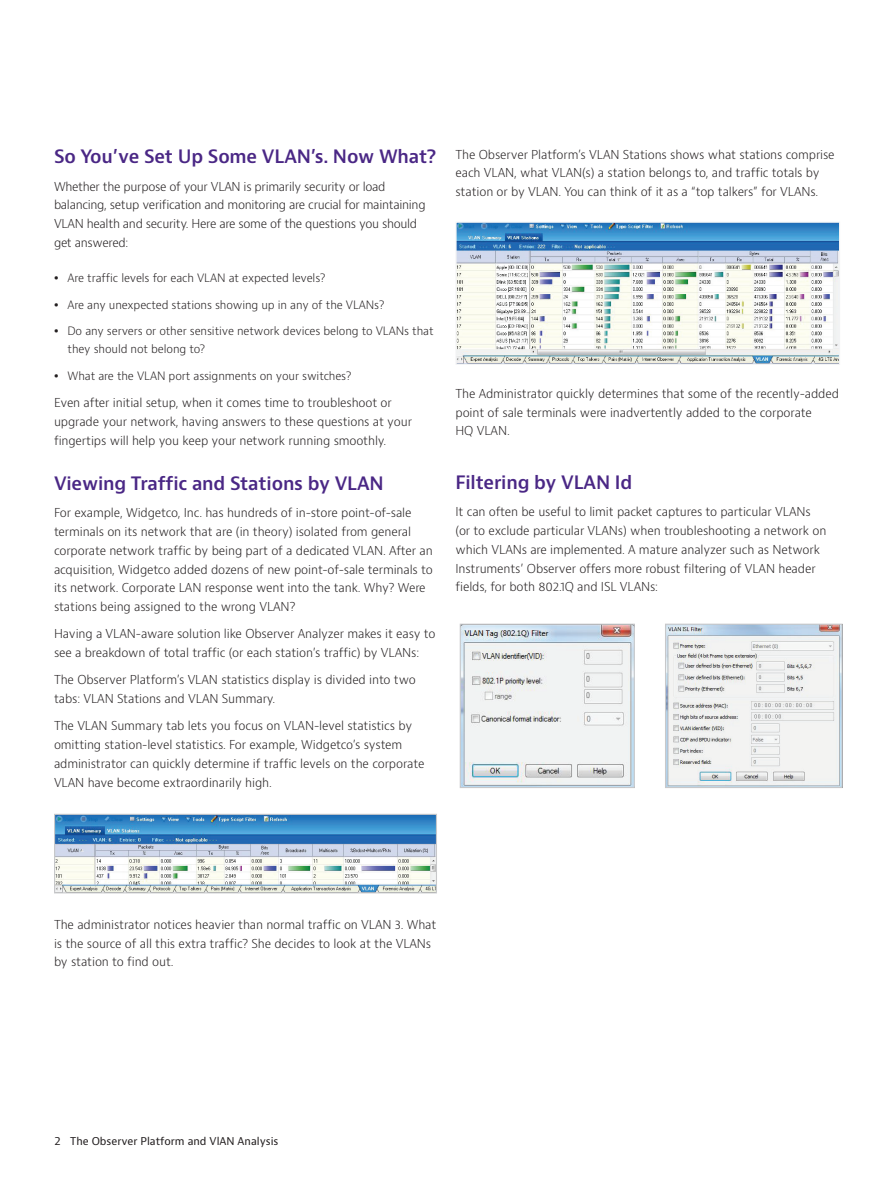
<style>
.page{position:relative;width:893px;height:1191px;background:#fff}
.page>*{position:absolute;margin:0;border:0;box-sizing:border-box;transform-origin:0 0}
.t1{font:600 18px "Bernino Sans";letter-spacing:-.01em;color:#4a2785}
.t2{font:300 12px/18.8px "Bernino Sans";letter-spacing:-.01em;color:#231f20}
.t3{font:300 11.25px/18px "Bernino Sans";letter-spacing:-.01em;color:#231f20}
.t4{font:10.5px "Bernino Sans";color:#231f20}
</style>
<div class="page">
<img style="left:56px;top:815px;width:379px;height:76px">
<div style="left:54px;top:813px;width:383px;height:80px;border:1px solid #c7c8ca"></div>
<img style="left:457px;top:224px;width:381px;height:139px">
<div style="left:455px;top:222px;width:385px;height:143px;border:1px solid #f2f3f4"></div>
<img style="left:462px;top:625px;width:171px;height:161px">
<div style="left:460px;top:623px;width:175px;height:165px;border:1px solid #c7c8ca"></div>
<img style="left:667px;top:625px;width:174px;height:161px">
<div style="left:665px;top:623px;width:178px;height:165px;border:1px solid #c7c8ca"></div>
<h1 class="t1" style="left:54px;top:145px;width:384px">So You’ve Set Up Some VLAN’s. Now What?</h1>
<p class="t2" style="left:54px;top:177px;width:373px">Whether the purpose of your VLAN is primarily security or load balancing, setup verification and monitoring are crucial for maintaining VLAN health and security. Here are some of the questions you should get answered:</p>
<p class="t3" style="left:68px;top:269px;width:259px">Are traffic levels for each VLAN at expected levels?</p>
<p class="t3" style="left:67px;top:296px;width:318px">Are any unexpected stations showing up in any of the VLANs?</p>
<p class="t3" style="left:67px;top:322px;width:368px">Do any servers or other sensitive network devices belong to VLANs that they should not belong to?</p>
<p class="t3" style="left:67px;top:367px;width:285px">What are the VLAN port assignments on your switches?</p>
<p class="t2" style="left:54px;top:394px;width:360px">Even after initial setup, when it comes time to troubleshoot or upgrade your network, having answers to these questions at your fingertips will help you keep your network running smoothly.</p>
<h1 class="t1" style="left:54px;top:472px;width:331px">Viewing Traffic and Stations by VLAN</h1>
<p class="t2" style="left:54px;top:504px;width:380px">For example, Widgetco, Inc. has hundreds of in-store point-of-sale terminals on its network that are (in theory) isolated from general corporate network traffic by being part of a dedicated VLAN. After an acquisition, Widgetco added dozens of new point-of-sale terminals to its network. Corporate LAN response went into the tank. Why? Were stations being assigned to the wrong VLAN?</p>
<p class="t2" style="left:54px;top:625px;width:383px">Having a VLAN-aware solution like Observer Analyzer makes it easy to see a breakdown of total traffic (or each station’s traffic) by VLANs:</p>
<p class="t2" style="left:54px;top:671px;width:363px">The Observer Platform’s VLAN statistics display is divided into two tabs: VLAN Stations and VLAN Summary.</p>
<p class="t2" style="left:54px;top:717px;width:372px">The VLAN Summary tab lets you focus on VLAN-level statistics by omitting station-level statistics. For example, Widgetco’s system administrator can quickly determine if traffic levels on the corporate VLAN have become extraordinarily high.</p>
<p class="t2" style="left:455px;top:145px;width:381px">The Observer Platform’s VLAN Stations shows what stations comprise each VLAN, what VLAN(s) a station belongs to, and traffic totals by station or by VLAN. You can think of it as a “top talkers” for VLANs.</p>
<p class="t2" style="left:455px;top:384px;width:385px">The Administrator quickly determines that some of the recently-added point of sale terminals were inadvertently added to the corporate<br>HQ VLAN.</p>
<h1 class="t1" style="left:455px;top:471px;width:178px">Filtering by VLAN Id</h1>
<p class="t2" style="left:455px;top:503px;width:372px">It can often be useful to limit packet captures to particular VLANs (or to exclude particular VLANs) when troubleshooting a network on which VLANs are implemented. A mature analyzer such as Network Instruments’ Observer offers more robust filtering of VLAN header fields, for both 802.1Q and ISL VLANs:</p>
<p class="t2" style="left:54px;top:915px;width:384px">The administrator notices heavier than normal traffic on VLAN 3. What is the source of all this extra traffic? She decides to look at the VLANs by station to find out.</p>
<p class="t4" style="left:55px;top:1134px;width:225px">2 The Observer Platform and VlAN Analysis</p>
</div>
